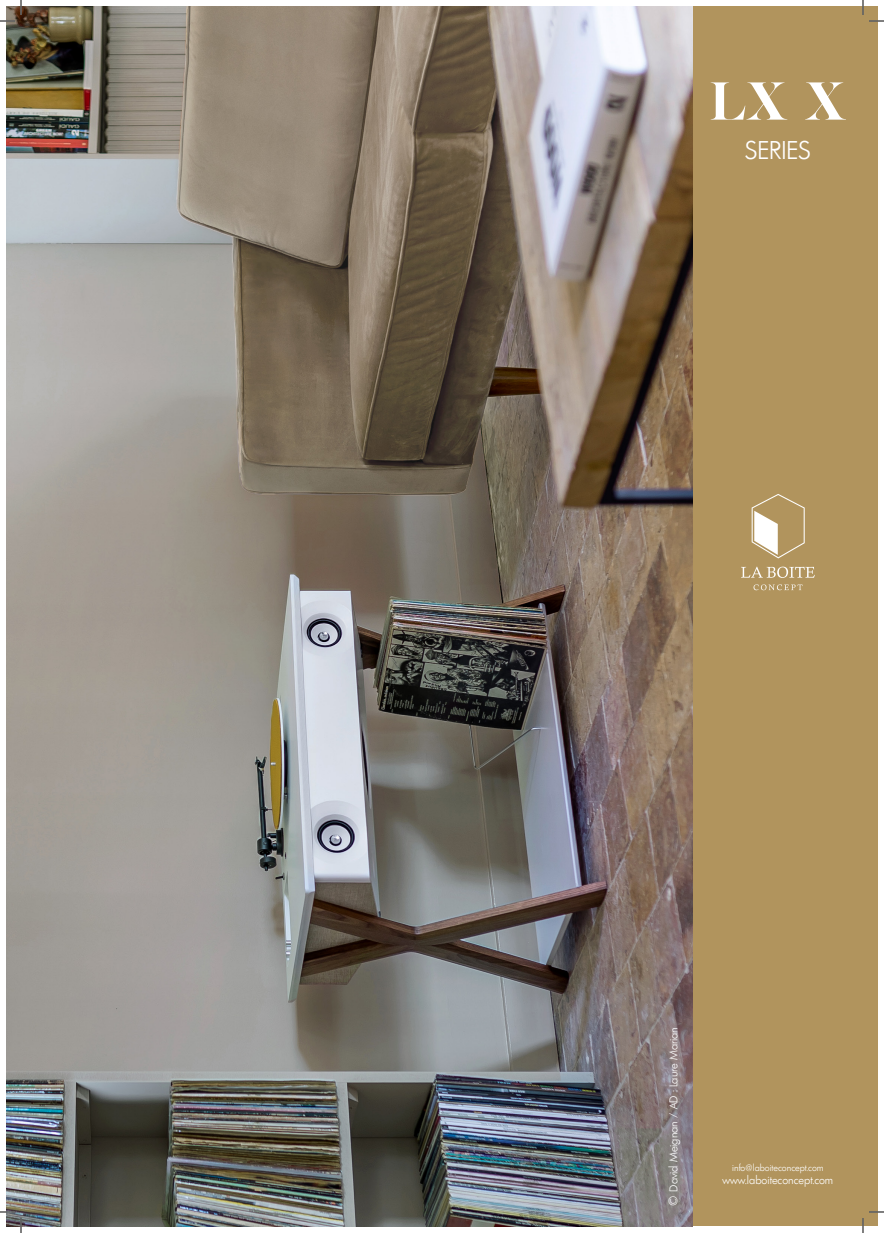
<style>
.page{position:relative;width:884px;height:1233px;background:#fff}
.page>*{position:absolute;margin:0;border:0;box-sizing:border-box;transform-origin:0 0}
.t1{font:56px "Caslon CP";color:#fff}
.t2{font:300 25px "Limerick";color:#fff}
.t3{font:300 11px "Limerick";color:#fff}
.t4{font:300 9px "Limerick";color:#fff}
.s1{font-size:12px}
</style>
<div class="page">
<div style="left:693px;top:7px;width:184px;height:1219px;background:#b1945d"></div>
<img style="left:7px;top:7px;width:686px;height:1219px">
<svg style="left:752px;top:494px;width:53px;height:64px"></svg>
<svg style="left:741px;top:566px;width:74px;height:12px"></svg>
<svg style="left:753px;top:584px;width:49px;height:6px"></svg>
<svg style="left:0;top:1211px;width:15px;height:1px"></svg>
<svg style="left:869px;top:1211px;width:15px;height:1px"></svg>
<svg style="left:0;top:0;width:22px;height:22px"></svg>
<svg style="left:20px;top:1218px;width:2px;height:15px"></svg>
<svg style="left:862px;top:0;width:22px;height:22px"></svg>
<svg style="left:862px;top:1218px;width:2px;height:15px"></svg>
<h1 class="t1" style="left:709px;top:72px;width:139px">LX X</h1>
<h2 class="t2" style="left:745px;top:134px;width:67px">SERIES</h2>
<p class="t3" style="left:667px;top:1206px;width:181px;rotate:-90deg"><span class="s1">©</span> David Meignan / AD : Laure Marian</p>
<p class="t4" style="left:732px;top:1161px;width:93px">info@laboiteconcept.com</p>
<p class="t3" style="left:723px;top:1173px;width:112px">www.laboiteconcept.com</p>
</div>
